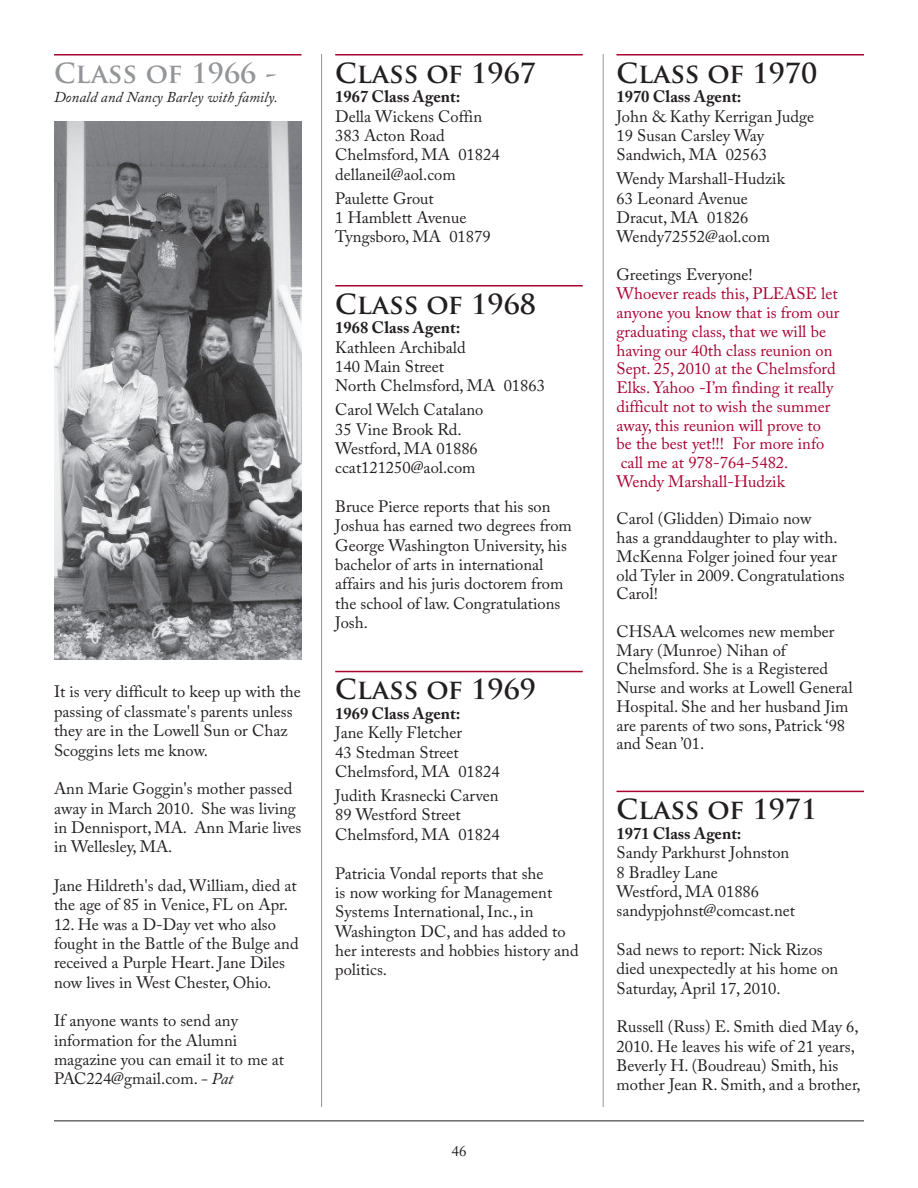
<style>
.page{position:relative;width:918px;height:1188px;background:#fff}
.page>*{position:absolute;margin:0;border:0;box-sizing:border-box;transform-origin:0 0}
.t1{font:700 27px "Trajan Pro";color:#231f20}
.t2{font:700 27px "Trajan Pro";color:#939598}
.t3{font:16.5px/19.4px "Adobe Caslon Pro";color:#231f20}
.t4{font:16.5px/18.8px "Adobe Caslon Pro";color:#a90332}
.t5{font:italic 15px "Adobe Caslon Pro";color:#231f20}
.t6{font:15px "Adobe Caslon Pro";color:#231f20}
.s1{font-style:italic}
.s2{font-weight:700}
.s3{color:#231f20}
</style>
<div class="page">
<hr style="left:603px;top:54px;width:1px;height:1053px;background:#939598">
<hr style="left:321px;top:54px;width:1px;height:1053px;background:#939598">
<hr style="left:54px;top:1120px;width:810px;height:1px;background:#231f20">
<hr style="left:335px;top:54px;width:248px;height:2px;background:#a90332">
<hr style="left:335px;top:285px;width:248px;height:1px;background:#a90332">
<hr style="left:335px;top:671px;width:248px;height:1px;background:#a90332">
<hr style="left:616px;top:54px;width:248px;height:2px;background:#a90332">
<hr style="left:616px;top:791px;width:248px;height:1px;background:#a90332">
<hr style="left:54px;top:54px;width:248px;height:2px;background:#a90332">
<img style="left:54px;top:121px;width:248px;height:539px">
<p class="t2" style="left:54px;top:57px;width:224px">CLASS OF 1966 -</p>
<p class="t5" style="left:54px;top:91px;width:225px">Donald and Nancy Barley with family.</p>
<p class="t3" style="left:54px;top:684px;width:248px">It is very difficult to keep up with the passing of classmate's parents unless they are in the Lowell Sun or Chaz<br>Scoggins lets me know.</p>
<p class="t3" style="left:54px;top:781px;width:249px">Ann Marie Goggin's mother passed away in March 2010. She was living in Dennisport, MA. Ann Marie lives in Wellesley, MA.</p>
<p class="t3" style="left:54px;top:878px;width:244px">Jane Hildreth's dad, William, died at the age of 85 in Venice, FL on Apr.</p>
<p class="t3" style="left:54px;top:917px;width:246px">12. He was a D-Day vet who also fought in the Battle of the Bulge and received a Purple Heart. Jane Diles now lives in West Chester, Ohio.</p>
<p class="t3" style="left:54px;top:1013px;width:232px">If anyone wants to send any information for the Alumni magazine you can email it to me at<br>PAC224@gmail.com. <span class="s1">- Pat</span></p>
<p class="t1" style="left:335px;top:57px;width:202px">CLASS OF 1967</p>
<p class="t3" style="left:335px;top:89px;width:166px"><span class="s2">1967 Class Agent:<br></span>Della Wickens Coffin<br>383 Acton Road<br>Chelmsford, MA 01824 dellaneil@aol.com</p>
<p class="t3" style="left:335px;top:191px;width:157px">Paulette Grout<br>1 Hamblett Avenue<br>Tyngsboro, MA 01879</p>
<p class="t1" style="left:335px;top:288px;width:202px">CLASS OF 1968</p>
<p class="t3" style="left:335px;top:320px;width:211px"><span class="s2">1968 Class Agent:<br></span>Kathleen Archibald<br>140 Main Street<br>North Chelmsford, MA 01863</p>
<p class="t3" style="left:335px;top:402px;width:150px">Carol Welch Catalano<br>35 Vine Brook Rd.<br>Westford, MA 01886 ccat121250@aol.com</p>
<p class="t3" style="left:335px;top:499px;width:238px">Bruce Pierce reports that his son<br>Joshua has earned two degrees from<br>George Washington University, his bachelor of arts in international affairs and his juris doctorem from the school of law. Congratulations<br>Josh.</p>
<p class="t1" style="left:335px;top:674px;width:202px">CLASS OF 1969</p>
<p class="t3" style="left:335px;top:706px;width:166px"><span class="s2">1969 Class Agent:<br></span>Jane Kelly Fletcher<br>43 Stedman Street<br>Chelmsford, MA 01824</p>
<p class="t3" style="left:335px;top:788px;width:166px">Judith Krasnecki Carven<br>89 Westford Street<br>Chelmsford, MA 01824</p>
<p class="t3" style="left:335px;top:865px;width:245px">Patricia Vondal reports that she<br>is now working for Management<br>Systems International, Inc., in<br>Washington DC, and has added to her interests and hobbies history and politics.</p>
<p class="t6" style="left:452px;top:1145px;width:16px">46</p>
<p class="t1" style="left:616px;top:57px;width:202px">CLASS OF 1970</p>
<p class="t3" style="left:616px;top:89px;width:199px"><span class="s2">1970 Class Agent:<br></span>John &amp; Kathy Kerrigan Judge<br>19 Susan Carsley Way<br>Sandwich, MA 02563</p>
<p class="t3" style="left:616px;top:171px;width:170px">Wendy Marshall-Hudzik<br>63 Leonard Avenue<br>Dracut, MA 01826<br>Wendy72552@aol.com</p>
<p class="t4" style="left:616px;top:268px;width:224px"><span class="s3">Greetings Everyone!<br></span>Whoever reads this, PLEASE let anyone you know that is from our graduating class, that we will be having our 40th class reunion on<br>Sept. 25, 2010 at the Chelmsford<br>Elks. Yahoo -I’m finding it really difficult not to wish the summer away, this reunion will prove to be the best yet!!! For more info call me at 978-764-5482.<br>Wendy Marshall-Hudzik</p>
<p class="t3" style="left:616px;top:511px;width:230px;line-height:18.8px">Carol (Glidden) Dimaio now<br>has a granddaughter to play with.<br>McKenna Folger joined four year old Tyler in 2009. Congratulations<br>Carol!</p>
<p class="t3" style="left:616px;top:624px;width:238px;line-height:18.8px">CHSAA welcomes new member<br>Mary (Munroe) Nihan of<br>Chelmsford. She is a Registered<br>Nurse and works at Lowell General<br>Hospital. She and her husband Jim are parents of two sons, Patrick ‘98 and Sean ’01.</p>
<p class="t1" style="left:616px;top:794px;width:202px">CLASS OF 1971</p>
<p class="t3" style="left:616px;top:826px;width:180px"><span class="s2">1971 Class Agent:<br></span>Sandy Parkhurst Johnston<br>8 Bradley Lane<br>Westford, MA 01886 sandypjohnst@comcast.net</p>
<p class="t3" style="left:616px;top:942px;width:223px">Sad news to report: Nick Rizos died unexpectedly at his home on<br>Saturday, April 17, 2010.</p>
<p class="t3" style="left:616px;top:1019px;width:246px">Russell (Russ) E. Smith died May 6, 2010. He leaves his wife of 21 years, Beverly H. (Boudreau) Smith, his mother Jean R. Smith, and a brother,</p>
</div>
